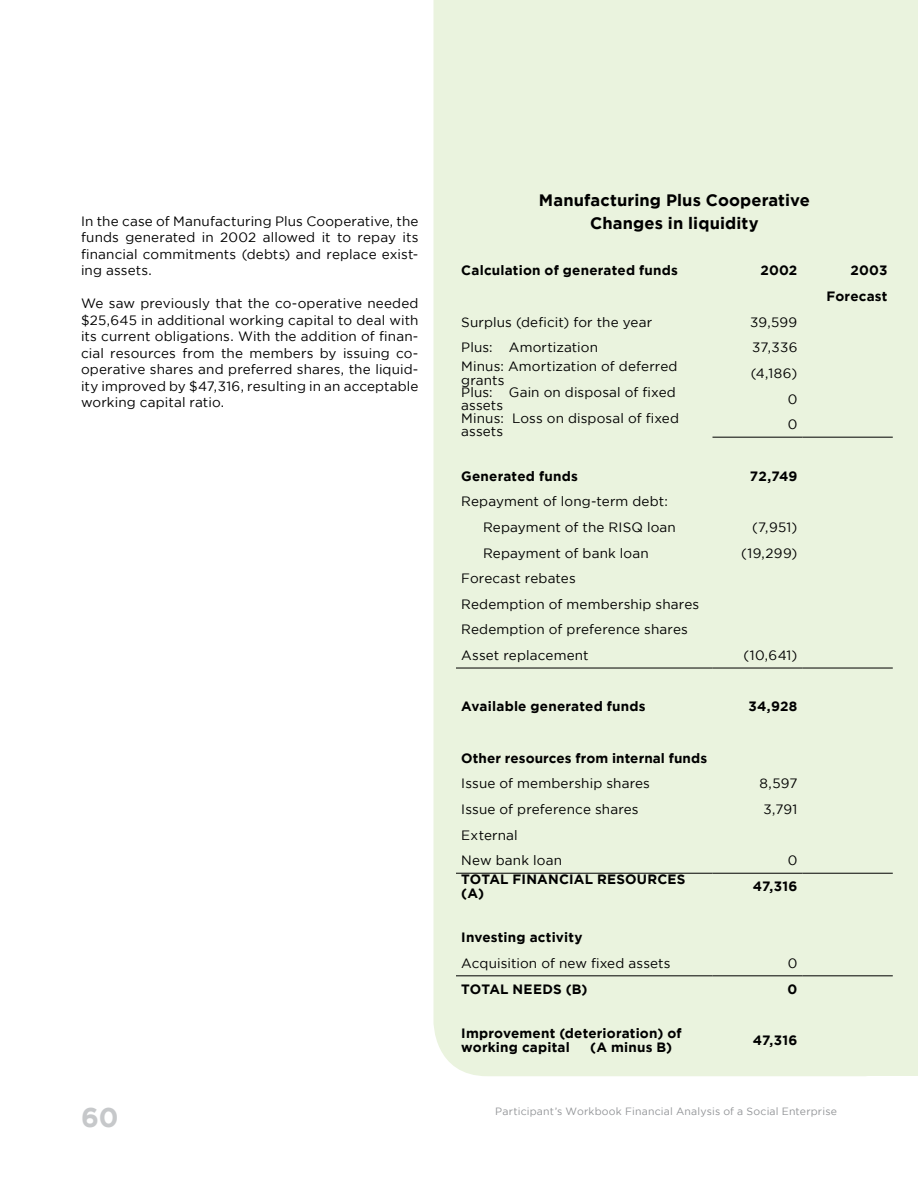
<style>
.page{position:relative;width:918px;height:1188px;background:#fff}
.page>*{position:absolute;margin:0;border:0;box-sizing:border-box;transform-origin:0 0}
.t1{font:700 27px "Gotham";color:#c6c8ca}
.t2{font:700 16.5px/22.5px "Gotham";letter-spacing:.01em;color:#000;text-align:center}
.t3{font:13.5px/16.5px "Gotham";letter-spacing:.01em;color:#000}
.t4{font:700 13.5px/13.5px "Gotham";letter-spacing:.015em;color:#000}
.t5{font:10.5px "Gotham";letter-spacing:.02em;color:#939598}
</style>
<div class="page">
<div style="left:434px;top:0;width:48px;height:1076px;background:#eaf3de"></div>
<div style="left:482px;top:0;width:436px;height:1076px;background:#eaf3de"></div>
<hr style="left:712px;top:437px;width:91px;height:1px;background:#000">
<hr style="left:803px;top:437px;width:90px;height:1px;background:#000">
<hr style="left:456px;top:668px;width:256px;height:1px;background:#000">
<hr style="left:712px;top:668px;width:91px;height:1px;background:#000">
<hr style="left:803px;top:668px;width:90px;height:1px;background:#000">
<hr style="left:456px;top:873px;width:256px;height:1px;background:#000">
<hr style="left:712px;top:873px;width:91px;height:1px;background:#000">
<hr style="left:803px;top:873px;width:90px;height:1px;background:#000">
<hr style="left:456px;top:975px;width:256px;height:1px;background:#000">
<hr style="left:712px;top:975px;width:91px;height:1px;background:#000">
<hr style="left:803px;top:975px;width:90px;height:1px;background:#000">
<p class="t3" style="left:81px;top:214px;width:339px;text-align:justify">In the case of Manufacturing Plus Cooperative, the funds generated in 2002 allowed it to repay its financial commitments (debts) and replace exist&shy;ing assets.</p>
<p class="t3" style="left:81px;top:296px;width:339px;text-align:justify">We saw previously that the co-operative needed $25,645 in additional working capital to deal with its current obligations. With the addition of finan&shy;cial resources from the members by issuing co&shy;operative shares and preferred shares, the liquid&shy;ity improved by $47,316, resulting in an acceptable working capital ratio.</p>
<h1 class="t1" style="left:81px;top:1107px;width:39px">60</h1>
<p class="t2" style="left:539px;top:190px;width:273px">Manufacturing Plus Cooperative<br>Changes in liquidity</p>
<p class="t4" style="left:461px;top:265px;width:218px">Calculation of generated funds</p>
<p class="t4" style="left:760px;top:265px;width:38px">2002</p>
<p class="t4" style="left:827px;top:259px;width:63px;line-height:25.7px;text-align:right">2003<br>Forecast</p>
<p class="t3" style="left:461px;top:315px;width:193px">Surplus (deficit) for the year</p>
<p class="t3" style="left:750px;top:315px;width:49px">39,599</p>
<p class="t3" style="left:461px;top:340px;width:138px">Plus: Amortization</p>
<p class="t3" style="left:752px;top:340px;width:47px">37,336</p>
<p class="t3" style="left:461px;top:361px;width:218px;line-height:13.5px">Minus: Amortization of deferred grants</p>
<p class="t3" style="left:751px;top:366px;width:48px">(4,186)</p>
<p class="t3" style="left:461px;top:386px;width:216px;line-height:13.5px">Plus: Gain on disposal of fixed assets</p>
<p class="t3" style="left:788px;top:392px;width:11px">0</p>
<p class="t3" style="left:461px;top:412px;width:219px;line-height:13.5px">Minus: Loss on disposal of fixed assets</p>
<p class="t3" style="left:788px;top:417px;width:11px">0</p>
<p class="t4" style="left:461px;top:470px;width:118px">Generated funds</p>
<p class="t4" style="left:750px;top:470px;width:49px">72,749</p>
<p class="t3" style="left:483px;top:490px;width:194px;line-height:25.7px;text-indent:-22px">Repayment of long-term debt:<br>Repayment of the RISQ loan</p>
<p class="t3" style="left:752px;top:520px;width:47px">(7,951)</p>
<p class="t3" style="left:483px;top:545px;width:167px">Repayment of bank loan</p>
<p class="t3" style="left:741px;top:545px;width:58px">(19,299)</p>
<p class="t3" style="left:461px;top:567px;width:240px;line-height:25.7px">Forecast rebates<br>Redemption of membership shares<br>Redemption of preference shares<br>Asset replacement</p>
<p class="t3" style="left:744px;top:648px;width:55px">(10,641)</p>
<p class="t4" style="left:461px;top:701px;width:186px">Available generated funds</p>
<p class="t4" style="left:749px;top:701px;width:50px">34,928</p>
<p class="t4" style="left:461px;top:752px;width:247px">Other resources from internal funds</p>
<p class="t3" style="left:461px;top:776px;width:190px">Issue of membership shares</p>
<p class="t3" style="left:759px;top:776px;width:39px">8,597</p>
<p class="t3" style="left:461px;top:802px;width:179px">Issue of preference shares</p>
<p class="t3" style="left:764px;top:802px;width:35px">3,791</p>
<p class="t3" style="left:461px;top:823px;width:102px;line-height:25.5px">External<br>New bank loan</p>
<p class="t3" style="left:788px;top:853px;width:11px">0</p>
<p class="t4" style="left:461px;top:874px;width:226px">TOTAL FINANCIAL RESOURCES (A)</p>
<p class="t4" style="left:753px;top:881px;width:46px">47,316</p>
<p class="t4" style="left:461px;top:932px;width:123px">Investing activity</p>
<p class="t3" style="left:461px;top:956px;width:211px">Acquisition of new fixed assets</p>
<p class="t3" style="left:788px;top:956px;width:11px">0</p>
<p class="t4" style="left:461px;top:983px;width:128px">TOTAL NEEDS (B)</p>
<p class="t4" style="left:788px;top:983px;width:11px">0</p>
<p class="t4" style="left:461px;top:1028px;width:222px">Improvement (deterioration) of working capital</p>
<p class="t4" style="left:753px;top:1034px;width:46px">47,316</p>
<p class="t4" style="left:590px;top:1041px;width:84px">(A minus B)</p>
<p class="t5" style="left:495px;top:1107px;width:343px">Participant’s Workbook Financial Analysis of a Social Enterprise</p>
</div>
